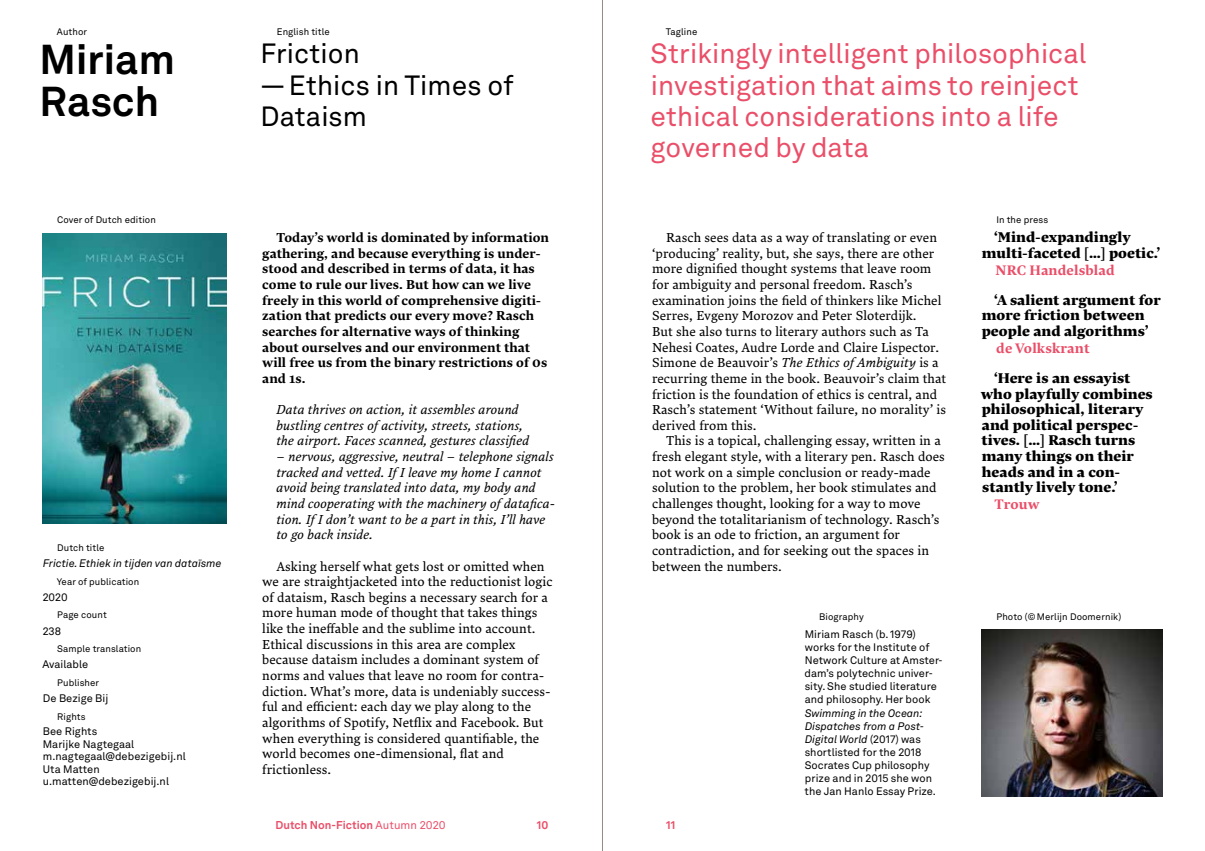
<style>
.page{position:relative;width:1205px;height:851px;background:#fff}
.page>*{position:absolute;margin:0;border:0;box-sizing:border-box;transform-origin:0 0}
.t1{font:700 41.25px/42.5px "Akkurat LL";letter-spacing:.005em;color:#000}
.t2{font:27.5px/31.2px "Akkurat LL";letter-spacing:.005em;color:#ea4e68}
.t3{font:27.5px/31.2px "Akkurat LL";letter-spacing:.005em;color:#000}
.t4{font:14px/15.6px "Lava Std Hea";letter-spacing:.005em;color:#000}
.t5{font:13.75px "Lava Pro Bld";letter-spacing:.01em;color:#ea4e68}
.t6{font:13px/15.6px "Lava Pro";letter-spacing:.005em;color:#000}
.t7{font:italic 13px/15.6px "Lava Std";letter-spacing:.005em;color:#000}
.t8{font:13px/15.6px "Lava Pro Bld";letter-spacing:.005em;color:#000}
.t9{font:700 11.25px "Akkurat LL";letter-spacing:.005em;color:#ea4e68}
.t10{font:10.75px/13.1px "Akkurat LL";color:#000}
.t11{font:italic 10.75px "Akkurat LL";color:#000}
.t12{font:9.38px "Akkurat LL";letter-spacing:.01em;color:#000}
.s1{font-family:"Lava Std";font-style:italic}
.s2{font-style:italic}
.s3{font-weight:400}
</style>
<div class="page">
<img style="left:43px;top:233px;width:183px;height:290px">
<img style="left:981px;top:629px;width:181px;height:166px">
<hr style="left:602px;top:0;width:1px;height:850px;background:#958b87">
<p class="t12" style="left:57px;top:25px;width:32px">Author</p>
<h1 class="t1" style="left:39px;top:36px;width:137px">Miriam<br>Rasch</h1>
<p class="t12" style="left:277px;top:25px;width:54px">English title</p>
<p class="t12" style="left:666px;top:25px;width:33px">Tagline</p>
<h2 class="t3" style="left:260px;top:37px;width:101px">Friction</h2>
<h2 class="t3" style="left:260px;top:68px;width:255px">— Ethics in Times of<br>Dataism</h2>
<h2 class="t2" style="left:650px;top:37px;width:437px">Strikingly intelligent philosophical investigation that aims to reinject ethical considerations into a life governed by data</h2>
<p class="t12" style="left:57px;top:213px;width:100px">Cover of Dutch edition</p>
<p class="t12" style="left:996px;top:213px;width:53px">In the press</p>
<p class="t12" style="left:57px;top:540px;width:49px">Dutch title</p>
<p class="t11" style="left:43px;top:555px;width:180px">Frictie. Ethiek in tijden van dataïsme</p>
<p class="t12" style="left:57px;top:574px;width:84px">Year of publication</p>
<p class="t10" style="left:43px;top:590px;width:26px">2020</p>
<p class="t12" style="left:57px;top:608px;width:51px">Page count</p>
<p class="t10" style="left:43px;top:623px;width:20px">238</p>
<p class="t12" style="left:57px;top:641px;width:86px">Sample translation</p>
<p class="t10" style="left:42px;top:657px;width:47px">Available</p>
<p class="t12" style="left:57px;top:675px;width:44px">Publisher</p>
<p class="t10" style="left:43px;top:691px;width:67px">De Bezige Bij</p>
<p class="t12" style="left:57px;top:709px;width:30px">Rights</p>
<p class="t10" style="left:43px;top:724px;width:144px;line-height:12.5px">Bee Rights<br>Marijke Nagtegaal m.nagtegaal@debezigebij.nl<br>Uta Matten u.matten@debezigebij.nl</p>
<p class="t8" style="left:262px;top:229px;width:288px;text-indent:14px">Today’s world is dominated by information gathering, and because everything is under&shy;stood and described in terms of data, it has come to rule our lives. But how can we live freely in this world of comprehensive digiti&shy;zation that predicts our every move? Rasch searches for alternative ways of thinking about ourselves and our environment that will free us from the binary restrictions of 0s and 1s.</p>
<p class="t7" style="left:276px;top:401px;width:254px">Data thrives on action, it assembles around bustling centres of activity, streets, stations, the airport. Faces scanned, gestures classified</p>
<p class="t7" style="left:276px;top:448px;width:280px">– nervous, aggressive, neutral – telephone signals tracked and vetted. If I leave my home I cannot avoid being translated into data, my body and mind cooperating with the machinery of datafica&shy;tion. If I don’t want to be a part in this, I’ll have to go back inside.</p>
<p class="t6" style="left:262px;top:557px;width:292px;text-indent:14px">Asking herself what gets lost or omitted when we are straightjacketed into the reductionist logic of dataism, Rasch begins a necessary search for a more human mode of thought that takes things like the ineffable and the sublime into account.<br>Ethical discussions in this area are complex because dataism includes a dominant system of norms and values that leave no room for contra&shy;diction. What’s more, data is undeniably success&shy;ful and efficient: each day we play along to the algorithms of Spotify, Netflix and Facebook. But when everything is considered quantifiable, the world becomes one-dimensional, flat and frictionless.</p>
<p class="t6" style="left:652px;top:229px;width:296px;text-indent:14px">Rasch sees data as a way of translating or even ‘producing’ reality, but, she says, there are other more dignified thought systems that leave room for ambiguity and personal freedom. Rasch’s examination joins the field of thinkers like Michel Serres, Evgeny Morozov and Peter Sloterdijk.<br>But she also turns to literary authors such as Ta Nehesi Coates, Audre Lorde and Claire Lispector.<br>Simone de Beauvoir’s <span class="s1">The Ethics of Ambiguity</span> is a recurring theme in the book. Beauvoir’s claim that friction is the foundation of ethics is central, and Rasch’s statement ‘Without failure, no morality’ is derived from this.</p>
<p class="t6" style="left:652px;top:432px;width:294px;text-indent:14px">This is a topical, challenging essay, written in a fresh elegant style, with a literary pen. Rasch does not work on a simple conclusion or ready-made solution to the problem, her book stimulates and challenges thought, looking for a way to move beyond the totalitarianism of technology. Rasch’s book is an ode to friction, an argument for contradiction, and for seeking out the spaces in between the numbers.</p>
<p class="t4" style="left:982px;top:229px;width:180px;text-indent:12px">‘Mind-expandingly multi-faceted […] poetic.’</p>
<p class="t5" style="left:995px;top:260px;width:121px">NRC Handelsblad</p>
<p class="t4" style="left:981px;top:292px;width:180px;text-indent:12px">‘A salient argument for more friction between people and algorithms’</p>
<p class="t5" style="left:996px;top:338px;width:95px">de Volkskrant</p>
<p class="t4" style="left:981px;top:370px;width:173px;text-indent:13px">‘Here is an essayist who playfully combines philosophical, literary and political perspec&shy;tives. […] Rasch turns many things on their heads and in a con&shy;stantly lively tone.’</p>
<p class="t5" style="left:994px;top:494px;width:46px">Trouw</p>
<p class="t12" style="left:819px;top:609px;width:46px">Biography</p>
<p class="t12" style="left:996px;top:609px;width:126px">Photo (©Merlijn Doomernik)</p>
<p class="t10" style="left:804px;top:626px;width:139px">Miriam Rasch (b. 1979) works for the Institute of<br>Network Culture at Amster&shy;dam’s polytechnic univer&shy;sity. She studied literature and philosophy. Her book</p>
<p class="t10" style="left:804px;top:705px;width:133px"><span class="s2">Swimming in the Ocean:<br>Dispatches from a Post-<br>Digital World</span> (2017) was shortlisted for the 2018<br>Socrates Cup philosophy prize and in 2015 she won the Jan Hanlo Essay Prize.</p>
<p class="t9" style="left:275px;top:815px;width:172px">Dutch Non-Fiction <span class="s3">Autumn 2020</span></p>
<p class="t9" style="left:537px;top:815px;width:13px">10</p>
<p class="t9" style="left:666px;top:815px;width:11px">11</p>
</div>
